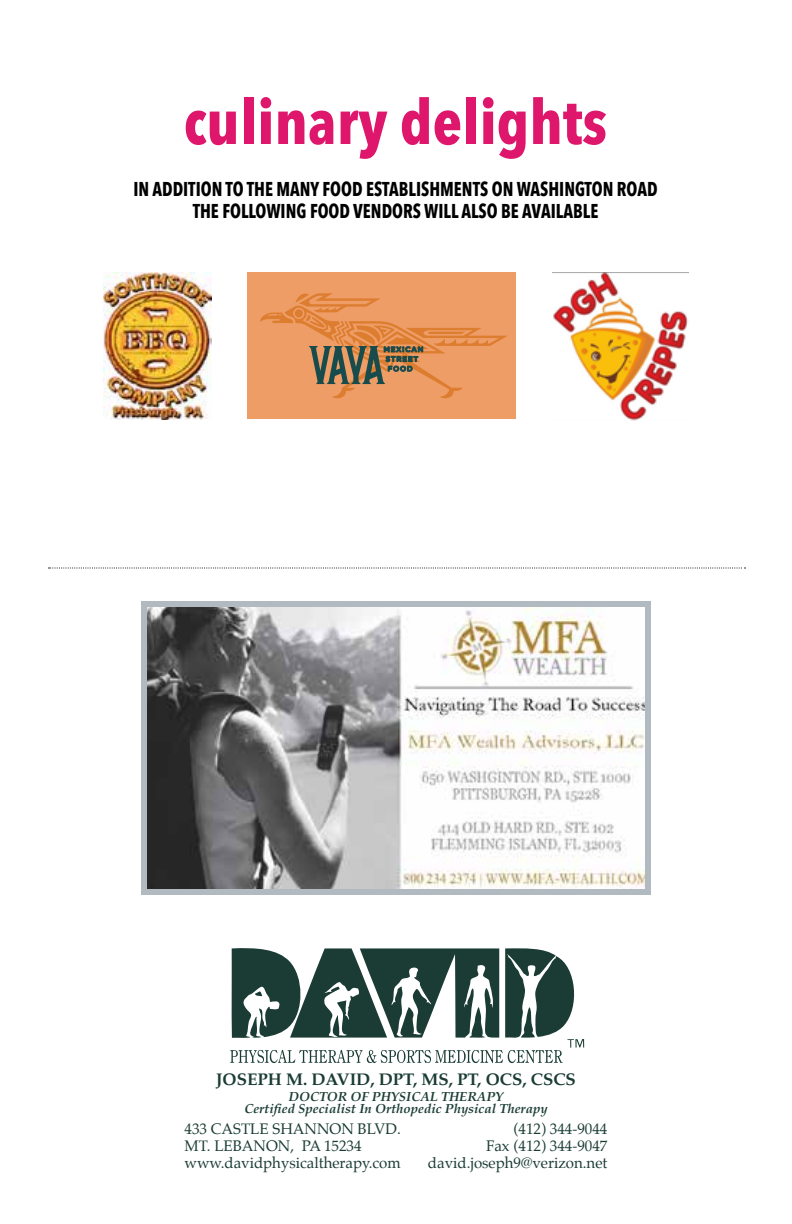
<style>
.page{position:relative;width:792px;height:1224px;background:#fff}
.page>*{position:absolute;margin:0;border:0;box-sizing:border-box;transform-origin:0 0}
.t1{font:700 62px "Avenir Next Condensed";color:#de166c}
.t2{font:700 20px/22px "Avenir Next Condensed";color:#000;text-align:center;scale:.89 1}
.t3{font:700 17px "Palatino";color:#1a3c34}
.t4{font:15px "Palatino";color:#1a3c34}
.t5{font:italic 700 13.2px/12.2px "Palatino";color:#1a3c34;text-align:center}
</style>
<div class="page">
<img style="left:552px;top:272px;width:136px;height:148px">
<img style="left:104px;top:272px;width:107px;height:147px">
<svg style="left:230px;top:948px;width:354px;height:115px"></svg>
<img style="left:148px;top:608px;width:496px;height:280px">
<div style="left:141px;top:601px;width:510px;height:294px;border:6px solid #b1bac1"></div>
<svg style="left:48px;top:568px;width:697px;height:1px"></svg>
<div style="left:247px;top:272px;width:269px;height:147px;background:#ee9d67"></div>
<svg style="left:260px;top:293px;width:248px;height:105px"></svg>
<h1 class="t1" style="left:184px;top:84px;width:425px">culinary delights</h1>
<h2 class="t2" style="left:133px;top:177px;width:590px">IN ADDITION TO THE MANY FOOD ESTABLISHMENTS ON WASHINGTON ROAD<br>THE FOLLOWING FOOD VENDORS WILL ALSO BE AVAILABLE</h2>
<p class="t3" style="left:216px;top:1070px;width:361px">JOSEPH M. DAVID, DPT, MS, PT, OCS, CSCS</p>
<p class="t5" style="left:244px;top:1091px;width:305px">DOCTOR OF PHYSICAL THERAPY<br>Certified Specialist In Orthopedic Physical Therapy</p>
<p class="t4" style="left:184px;top:1116px;width:218px">433 CASTLE SHANNON BLVD.</p>
<p class="t4" style="left:514px;top:1116px;width:95px">(412) 344-9044</p>
<p class="t4" style="left:184px;top:1133px;width:179px">MT. LEBANON, PA 15234</p>
<p class="t4" style="left:486px;top:1133px;width:123px">Fax (412) 344-9047</p>
<p class="t4" style="left:184px;top:1150px;width:218px">www.davidphysicaltherapy.com</p>
<p class="t4" style="left:428px;top:1150px;width:181px">david.joseph9@verizon.net</p>
</div>
